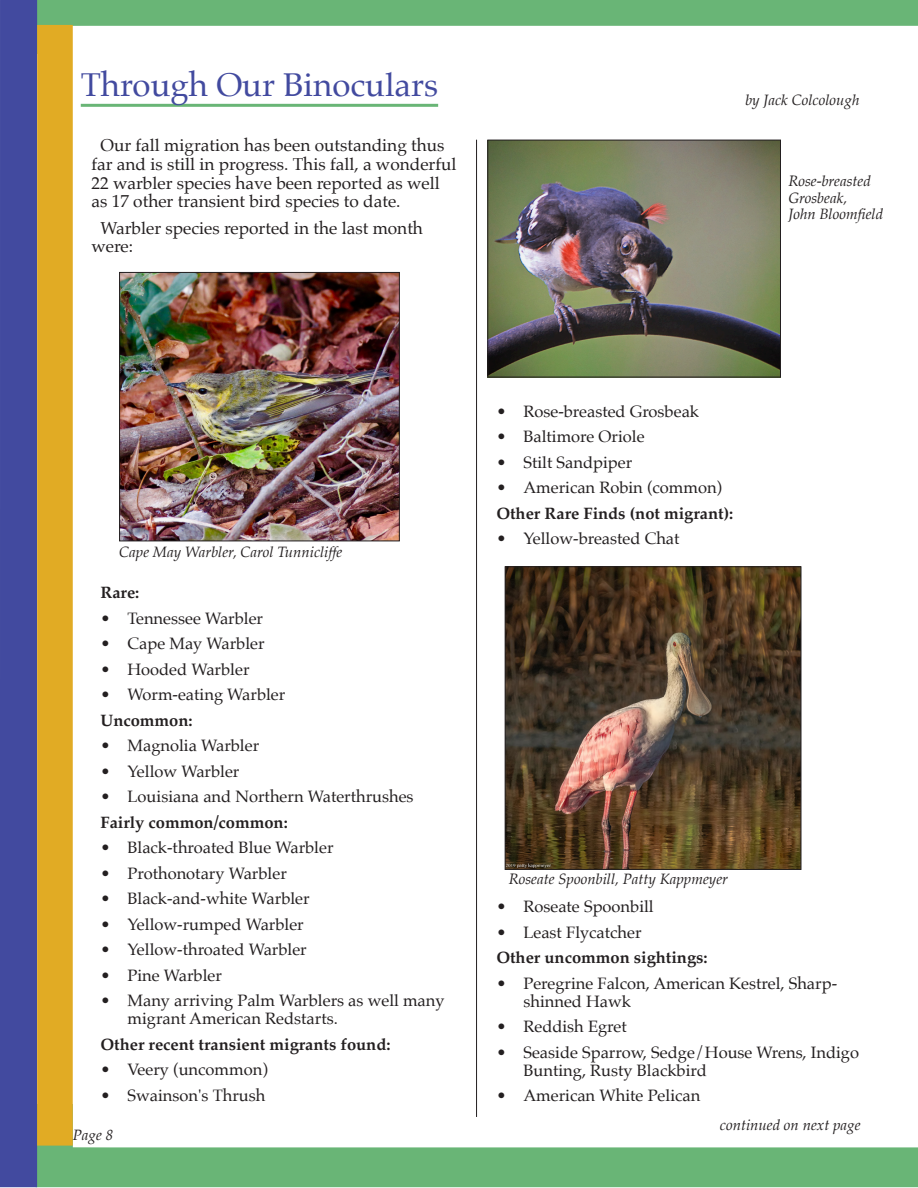
<style>
.page{position:relative;width:918px;height:1188px;background:#fff}
.page>*{position:absolute;margin:0;border:0;box-sizing:border-box;transform-origin:0 0}
.Headline{font:33px "Palatino";color:#424a9f}
.Body{font:17.25px/18.8px "Palatino";color:#231f20}
.t1{font:16.5px/18px "Palatino";color:#231f20}
.Body-2{font:700 16.5px "Palatino";color:#231f20}
.t2{font:italic 15px/16.5px "Palatino";color:#231f20}
</style>
<div class="page">
<svg style="left:37px;top:1104px;width:881px;height:83px"></svg>
<div style="left:37px;top:0;width:881px;height:26px;background:#69b576"></div>
<div style="left:0;top:0;width:37px;height:1187px;background:#424a9f"></div>
<div style="left:37px;top:25px;width:36px;height:1121px;background:#e1ab24"></div>
<hr style="left:81px;top:104px;width:357px;height:3px;background:#69b576">
<hr style="left:476px;top:140px;width:1px;height:977px;background:#231f20">
<img style="left:507px;top:568px;width:292px;height:300px">
<div style="left:505px;top:566px;width:296px;height:304px;border:1px solid #231f20"></div>
<img style="left:121px;top:274px;width:277px;height:265px">
<div style="left:119px;top:272px;width:281px;height:269px;border:1px solid #231f20"></div>
<img style="left:489px;top:142px;width:290px;height:233px">
<div style="left:487px;top:140px;width:294px;height:237px;border:1px solid #231f20"></div>
<p class="Headline" style="left:81px;top:58px;width:359px">Through Our Binoculars</p>
<p class="Body" style="left:92px;top:136px;width:367px;text-indent:9px">Our fall migration has been outstanding thus far and is still in progress. This fall, a wonderful 22 warbler species have been reported as well as 17 other transient bird species to date.</p>
<p class="Body" style="left:92px;top:218px;width:333px;text-indent:9px">Warbler species reported in the last month were:</p>
<p class="t2" style="left:745px;top:91px;width:116px">by Jack Colcolough</p>
<p class="t2" style="left:788px;top:173px;width:96px">Rose-breasted<br>Grosbeak,<br>John Bloomfield</p>
<p class="t2" style="left:119px;top:544px;width:225px">Cape May Warbler, Carol Tunnicliffe</p>
<p class="Body-2" style="left:100px;top:579px;width:40px">Rare:</p>
<p class="t1" style="left:100px;top:609px;width:164px">• Tennessee Warbler</p>
<p class="t1" style="left:100px;top:635px;width:166px">• Cape May Warbler</p>
<p class="t1" style="left:100px;top:660px;width:151px">• Hooded Warbler</p>
<p class="t1" style="left:100px;top:686px;width:186px">• Worm-eating Warbler</p>
<p class="Body-2" style="left:100px;top:706px;width:94px">Uncommon:</p>
<p class="t1" style="left:100px;top:737px;width:160px">• Magnolia Warbler</p>
<p class="t1" style="left:100px;top:762px;width:140px">• Yellow Warbler</p>
<p class="t1" style="left:100px;top:788px;width:315px">• Louisiana and Northern Waterthrushes</p>
<p class="Body-2" style="left:100px;top:808px;width:189px">Fairly common/common:</p>
<p class="t1" style="left:100px;top:839px;width:235px">• Black-throated Blue Warbler</p>
<p class="t1" style="left:100px;top:864px;width:188px">• Prothonotary Warbler</p>
<p class="t1" style="left:100px;top:890px;width:211px">• Black-and-white Warbler</p>
<p class="t1" style="left:100px;top:915px;width:205px">• Yellow-rumped Warbler</p>
<p class="t1" style="left:100px;top:941px;width:208px">• Yellow-throated Warbler</p>
<p class="t1" style="left:100px;top:966px;width:123px">• Pine Warbler</p>
<p class="t1" style="left:128px;top:992px;width:319px;text-indent:-27px">• Many arriving Palm Warblers as well many migrant American Redstarts.</p>
<p class="Body-2" style="left:100px;top:1030px;width:292px">Other recent transient migrants found:</p>
<p class="t1" style="left:100px;top:1061px;width:169px">• Veery (uncommon)</p>
<p class="t1" style="left:100px;top:1086px;width:166px">• Swainson's Thrush</p>
<p class="t2" style="left:73px;top:1127px;width:42px">Page 8</p>
<p class="t1" style="left:496px;top:402px;width:204px">• Rose-breasted Grosbeak</p>
<p class="t1" style="left:496px;top:428px;width:150px">• Baltimore Oriole</p>
<p class="t1" style="left:496px;top:453px;width:137px">• Stilt Sandpiper</p>
<p class="t1" style="left:496px;top:479px;width:227px">• American Robin (common)</p>
<p class="Body-2" style="left:496px;top:499px;width:238px">Other Rare Finds (not migrant):</p>
<p class="t1" style="left:496px;top:530px;width:185px">• Yellow-breasted Chat</p>
<p class="t2" style="left:509px;top:870px;width:221px">Roseate Spoonbill, Patty Kappmeyer</p>
<p class="t1" style="left:496px;top:898px;width:159px">• Roseate Spoonbill</p>
<p class="t1" style="left:496px;top:923px;width:147px">• Least Flycatcher</p>
<p class="Body-2" style="left:496px;top:944px;width:213px">Other uncommon sightings:</p>
<p class="t1" style="left:523px;top:974px;width:315px;text-indent:-27px">• Peregrine Falcon, American Kestrel, Sharp&shy;shinned Hawk</p>
<p class="t1" style="left:496px;top:1018px;width:132px">• Reddish Egret</p>
<p class="t1" style="left:523px;top:1043px;width:337px;text-indent:-27px">• Seaside Sparrow, Sedge/House Wrens, Indigo<br>Bunting, Rusty Blackbird</p>
<p class="t1" style="left:496px;top:1087px;width:205px">• American White Pelican</p>
<p class="t2" style="left:720px;top:1117px;width:142px">continued on next page</p>
</div>
